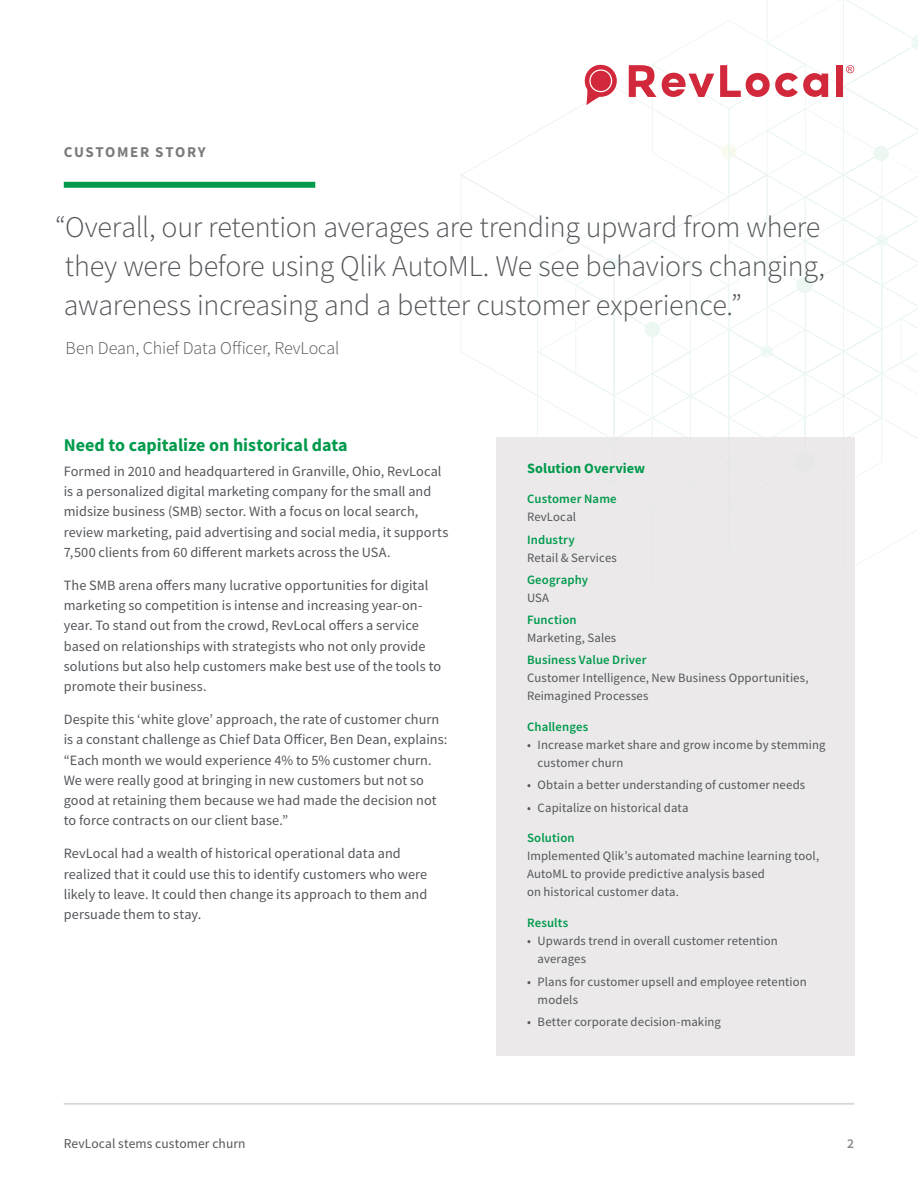
<style>
.page{position:relative;width:918px;height:1188px;background:#fff}
.page>*{position:absolute;margin:0;border:0;box-sizing:border-box;transform-origin:0 0}
.t1{font:300 30px/39px "Source Sans Pro";letter-spacing:-.01em;color:#53565a}
.Quote_attribute{font:300 18px "Source Sans Pro";letter-spacing:-.01em;color:#53565a}
.Text_Sub_Heading{font:700 18px "Source Sans Pro";letter-spacing:-.005em;color:#009a4c}
.Content_Type{font:700 15px "Source Sans Pro";letter-spacing:.11em;color:#7a797d}
.Body_copy{font:14.25px/20.2px "Source Sans Pro";letter-spacing:.005em;color:#53565a}
.Sidebar_-_Heading{font:700 14.25px "Source Sans Pro";letter-spacing:.01em;color:#009a4c}
.Footnote{font:13.5px "Source Sans Pro";letter-spacing:.01em;color:#53565a}
.t2{font:600 13.5px "Source Sans Pro";color:#89878b}
.Sidebar_-_Body_copy{font:12.75px/18px "Source Sans Pro";letter-spacing:.01em;color:#53565a}
.Sidebar_-_Subheading{font:12.75px/18px "Source Sans Pro";letter-spacing:.01em;color:#53565a}
.Sidebar_-_Subheading-2{font:600 12.75px/18px "Source Sans Pro";letter-spacing:.01em;color:#009a4c}
.s1{font-weight:600;color:#009a4c}
.s2{font-weight:400;color:#53565a}
</style>
<div class="page">
<div style="left:496px;top:438px;width:358px;height:618px;background:#e7e4e5"></div>
<hr style="left:64px;top:1103px;width:790px;height:1px;background:#d8d6d8">
<div style="left:64px;top:182px;width:251px;height:6px;background:#009a4c"></div>
<svg style="left:461px;top:0;width:457px;height:587px"></svg>
<p class="Content_Type" style="left:64px;top:142px;width:143px">CUSTOMER STORY</p>
<p class="t1" style="left:55px;top:208px;width:772px">“Overall, our retention averages are trending upward from where they were before using Qlik AutoML. We see behaviors changing, awareness increasing and a better customer experience.”</p>
<p class="Quote_attribute" style="left:66px;top:337px;width:275px">Ben Dean, Chief Data Officer, RevLocal</p>
<p class="Text_Sub_Heading" style="left:64px;top:433px;width:285px">Need to capitalize on historical data</p>
<p class="Body_copy" style="left:64px;top:461px;width:386px">Formed in 2010 and headquartered in Granville, Ohio, RevLocal is a personalized digital marketing company for the small and midsize business (SMB) sector. With a focus on local search, review marketing, paid advertising and social media, it supports 7,500 clients from 60 different markets across the USA.</p>
<p class="Body_copy" style="left:64px;top:575px;width:379px">The SMB arena offers many lucrative opportunities for digital marketing so competition is intense and increasing year-on&shy;year. To stand out from the crowd, RevLocal offers a service based on relationships with strategists who not only provide solutions but also help customers make best use of the tools to promote their business.</p>
<p class="Body_copy" style="left:64px;top:709px;width:385px">Despite this ‘white glove’ approach, the rate of customer churn is a constant challenge as Chief Data Officer, Ben Dean, explains: “Each month we would experience 4% to 5% customer churn.<br>We were really good at bringing in new customers but not so good at retaining them because we had made the decision not to force contracts on our client base.”</p>
<p class="Body_copy" style="left:64px;top:844px;width:365px">RevLocal had a wealth of historical operational data and realized that it could use this to identify customers who were likely to leave. It could then change its approach to them and persuade them to stay.</p>
<p class="Sidebar_-_Heading" style="left:527px;top:458px;width:120px">Solution Overview</p>
<p class="Sidebar_-_Subheading-2" style="left:527px;top:490px;width:91px">Customer Name</p>
<p class="Sidebar_-_Body_copy" style="left:527px;top:508px;width:51px">RevLocal</p>
<p class="Sidebar_-_Subheading" style="left:527px;top:530px;width:91px"><span class="s1">Industry<br></span>Retail &amp; Services</p>
<p class="Sidebar_-_Subheading-2" style="left:527px;top:571px;width:63px">Geography<br><span class="s2">USA</span></p>
<p class="Sidebar_-_Subheading" style="left:527px;top:611px;width:91px"><span class="s1">Function<br></span>Marketing, Sales</p>
<p class="Sidebar_-_Subheading" style="left:527px;top:651px;width:283px"><span class="s1">Business Value Driver<br></span>Customer Intelligence, New Business Opportunities,<br>Reimagined Processes</p>
<p class="Sidebar_-_Subheading-2" style="left:527px;top:718px;width:63px">Challenges</p>
<p class="Sidebar_-_Body_copy" style="left:538px;top:736px;width:289px;text-indent:-11px">• Increase market share and grow income by stemming customer churn</p>
<p class="Sidebar_-_Body_copy" style="left:527px;top:776px;width:280px">• Obtain a better understanding of customer needs</p>
<p class="Sidebar_-_Body_copy" style="left:527px;top:798px;width:163px">• Capitalize on historical data</p>
<p class="Sidebar_-_Subheading-2" style="left:527px;top:829px;width:49px">Solution</p>
<p class="Sidebar_-_Body_copy" style="left:527px;top:847px;width:294px">Implemented Qlik’s automated machine learning tool,<br>AutoML to provide predictive analysis based<br>on historical customer data.</p>
<p class="Sidebar_-_Subheading-2" style="left:527px;top:914px;width:43px">Results</p>
<p class="Sidebar_-_Body_copy" style="left:538px;top:932px;width:242px;text-indent:-11px">• Upwards trend in overall customer retention averages</p>
<p class="Sidebar_-_Body_copy" style="left:538px;top:972px;width:271px;text-indent:-11px">• Plans for customer upsell and employee retention models</p>
<p class="Sidebar_-_Body_copy" style="left:527px;top:1012px;width:196px">• Better corporate decision-making</p>
<p class="Footnote" style="left:64px;top:1135px;width:183px">RevLocal stems customer churn</p>
<p class="t2" style="left:847px;top:1135px;width:8px">2</p>
</div>
